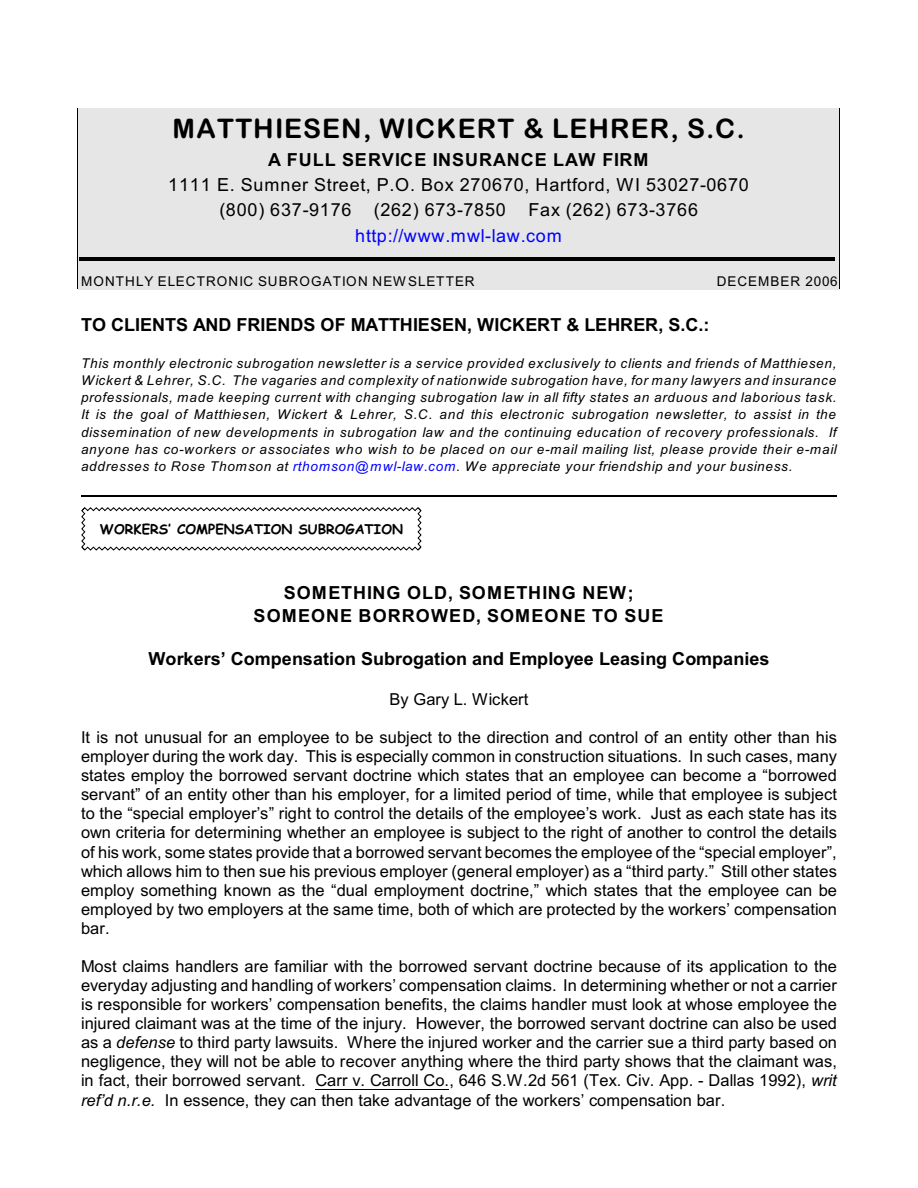
<style>
.page{position:relative;width:918px;height:1188px;background:#fff}
.page>*{position:absolute;margin:0;border:0;box-sizing:border-box;transform-origin:0 0}
.t1{font:27px "Arial Rounded MT Bold";letter-spacing:.045em;color:#000}
.t2{font:700 18px "Arial";letter-spacing:.005em;color:#000}
.t3{font:18px/25.2px "Arial";letter-spacing:.045em;color:#000;text-align:center}
.t4{font:700 18px/23.1px "Arial";letter-spacing:.06em;color:#000;text-align:center}
.t5{font:700 18px "Arial";letter-spacing:.05em;color:#000}
.t6{font:18px "Arial";letter-spacing:.045em;color:#00f}
.t7{font:16.5px/19px "Arial";letter-spacing:.005em;color:#000;text-align:justify}
.t8{font:italic 13.5px/17.2px "Arial";letter-spacing:.06em;color:#000;text-align:justify}
.t9{font:13.5px "Arial";letter-spacing:.08em;color:#000}
.t10{font:700 13.5px "Comic Sans MS";letter-spacing:.005em;color:#000}
.t11{font:13.5px "Arial";letter-spacing:.06em;color:#000}
.s1{color:#00f}
.s2{font-style:italic}
</style>
<div class="page">
<div style="left:78px;top:108px;width:762px;height:39px;background:#e6e6e6"></div>
<div style="left:78px;top:147px;width:762px;height:26px;background:#e6e6e6"></div>
<div style="left:78px;top:173px;width:762px;height:25px;background:#e6e6e6"></div>
<div style="left:78px;top:198px;width:762px;height:25px;background:#e6e6e6"></div>
<div style="left:78px;top:224px;width:762px;height:25px;background:#e6e6e6"></div>
<div style="left:78px;top:249px;width:762px;height:23px;background:#e6e6e6"></div>
<div style="left:78px;top:273px;width:762px;height:17px;background:#e6e6e6"></div>
<svg style="left:81px;top:507px;width:341px;height:44px"></svg>
<hr style="left:315px;top:1089px;width:134px;height:1px;background:#000">
<hr style="left:79px;top:257px;width:756px;height:4px;background:#000">
<hr style="left:81px;top:495px;width:756px;height:2px;background:#000">
<h1 class="t1" style="left:173px;top:118px;width:574px">MATTHIESEN, WICKERT &amp; LEHRER, S.C.</h1>
<p class="t5" style="left:268px;top:152px;width:382px">A FULL SERVICE INSURANCE LAW FIRM</p>
<p class="t3" style="left:168px;top:174px;width:582px">1111 E. Sumner Street, P.O. Box 270670, Hartford, WI 53027-0670 (800) 637-9176 (262) 673-7850 Fax (262) 673-3766</p>
<p class="t6" style="left:355px;top:229px;width:208px">http://www.mwl-law.com</p>
<p class="t9" style="left:81px;top:277px;width:395px">MONTHLY ELECTRONIC SUBROGATION NEWSLETTER</p>
<p class="t11" style="left:717px;top:277px;width:122px">DECEMBER 2006</p>
<p class="t2" style="left:81px;top:318px;width:630px">TO CLIENTS AND FRIENDS OF MATTHIESEN, WICKERT &amp; LEHRER, S.C.:</p>
<p class="t8" style="left:81px;top:355px;width:757px">This monthly electronic subrogation newsletter is a service provided exclusively to clients and friends of Matthiesen, Wickert &amp; Lehrer, S.C. The vagaries and complexity of nationwide subrogation have, for many lawyers and insurance professionals, made keeping current with changing subrogation law in all fifty states an arduous and laborious task.<br>It is the goal of Matthiesen, Wickert &amp; Lehrer, S.C. and this electronic subrogation newsletter, to assist in the dissemination of new developments in subrogation law and the continuing education of recovery professionals. If anyone has co-workers or associates who wish to be placed on our e-mail mailing list, please provide their e-mail addresses to Rose Thomson at <span class="s1">rthomson@mwl-law.com</span>. We appreciate your friendship and your business.</p>
<p class="t10" style="left:100px;top:524px;width:305px">WORKERS’ COMPENSATION SUBROGATION</p>
<p class="t4" style="left:254px;top:583px;width:411px">SOMETHING OLD, SOMETHING NEW;<br>SOMEONE BORROWED, SOMEONE TO SUE</p>
<p class="t2" style="left:148px;top:652px;width:622px">Workers’ Compensation Subrogation and Employee Leasing Companies</p>
<p class="t7" style="left:390px;top:691px;width:140px">By Gary L. Wickert</p>
<p class="t7" style="left:81px;top:729px;width:758px">It is not unusual for an employee to be subject to the direction and control of an entity other than his employer during the work day. This is especially common in construction situations. In such cases, many states employ the borrowed servant doctrine which states that an employee can become a “borrowed servant” of an entity other than his employer, for a limited period of time, while that employee is subject to the “special employer’s” right to control the details of the employee’s work. Just as each state has its own criteria for determining whether an employee is subject to the right of another to control the details of his work, some states provide that a borrowed servant becomes the employee of the “special employer”, which allows him to then sue his previous employer (general employer) as a “third party.” Still other states employ something known as the “dual employment doctrine,” which states that the employee can be employed by two employers at the same time, both of which are protected by the workers’ compensation bar.</p>
<p class="t7" style="left:81px;top:958px;width:758px">Most claims handlers are familiar with the borrowed servant doctrine because of its application to the everyday adjusting and handling of workers’ compensation claims. In determining whether or not a carrier is responsible for workers’ compensation benefits, the claims handler must look at whose employee the injured claimant was at the time of the injury. However, the borrowed servant doctrine can also be used as a <span class="s2">defense</span> to third party lawsuits. Where the injured worker and the carrier sue a third party based on negligence, they will not be able to recover anything where the third party shows that the claimant was, in fact, their borrowed servant. Carr v. Carroll Co., 646 S.W.2d 561 (Tex. Civ. App. - Dallas 1992), <span class="s2">writ ref’d n.r.e.</span> In essence, they can then take advantage of the workers’ compensation bar.</p>
</div>
